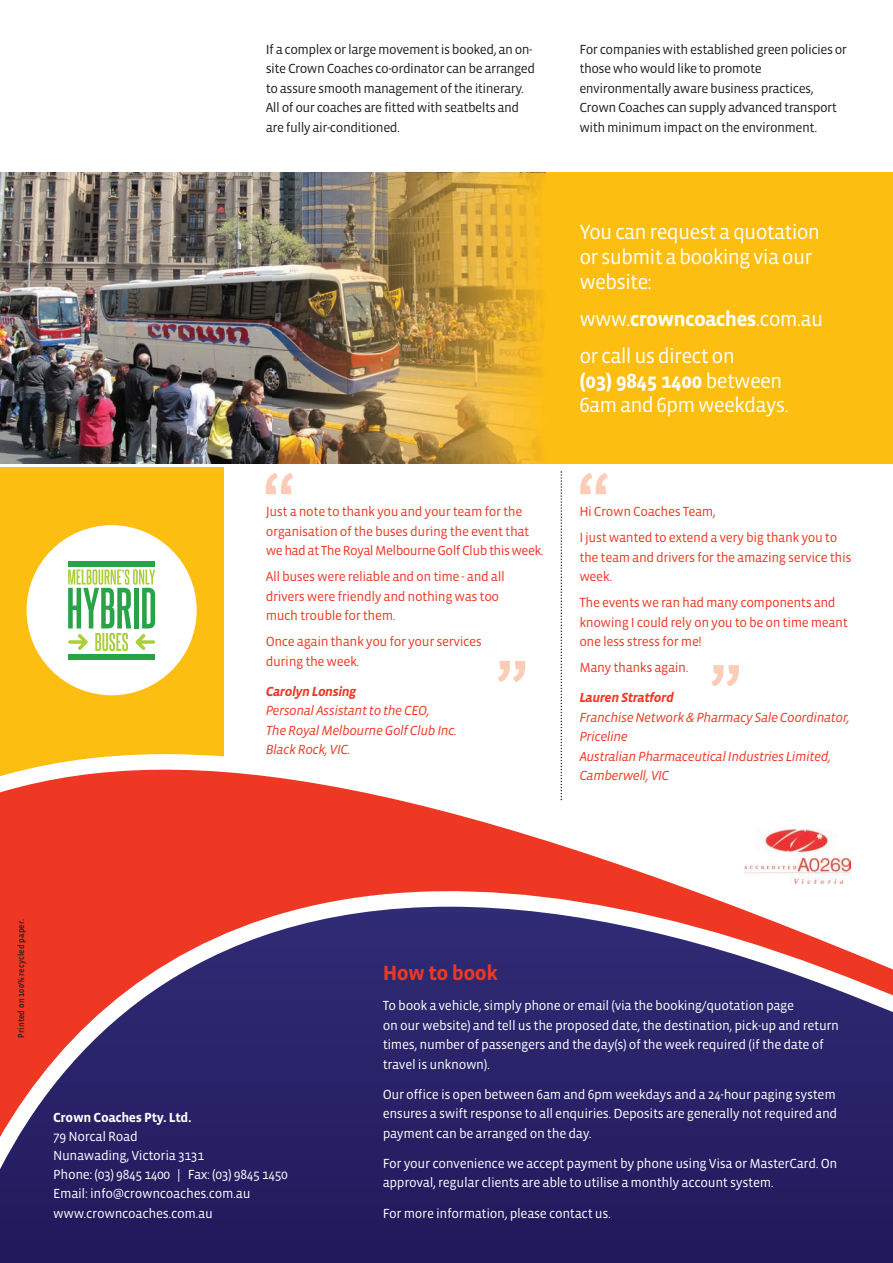
<style>
.page{position:relative;width:893px;height:1263px;background:#fff}
.page>*{position:absolute;margin:0;border:0;box-sizing:border-box;transform-origin:0 0}
.t1{font:500 75px "Vista Sans OT";color:#fcccb6}
.t2{font:21px/24.8px "Vista Sans OT";letter-spacing:-.04em;color:#fff}
.t3{font:700 21px "Vista Sans OT";letter-spacing:-.025em;color:#ef3824}
.t4{font:13.5px/19.5px "Vista Sans OT";letter-spacing:-.025em;color:#fff}
.t5{font:13.5px/19.5px "Vista Sans OT";letter-spacing:-.03em;color:#ef3824}
.t6{font:13.5px/19.5px "Vista Sans OT";letter-spacing:-.04em;color:#231f20}
.t7{font:italic 13.5px/19.5px "Vista Sans OT";letter-spacing:-.035em;color:#ef3824}
.t8{font:italic 700 13.5px "Vista Sans OT";letter-spacing:-.035em;color:#ef3824}
.t9{font:700 13.5px "Vista Sans OT";letter-spacing:-.025em;color:#fff}
.t10{font:500 9px "Vista Sans OT";letter-spacing:.01em;color:#231f20;scale:.9 1}
.s1{font-weight:700}
</style>
<div class="page">
<div style="left:0;top:468px;width:223px;height:340px;background:#fdbe12"></div>
<img style="left:0;top:172px;width:272px;height:291px">
<div style="left:0;top:893px;width:892px;height:370px;background:#221b5e"></div>
<svg style="left:0;top:738px;width:892px;height:431px"></svg>
<img style="left:744px;top:829px;width:106px;height:54px">
<img style="left:272px;top:172px;width:274px;height:291px">
<div style="left:546px;top:172px;width:346px;height:291px;background:#fdbe12"></div>
<svg style="left:561px;top:471px;width:1px;height:329px"></svg>
<div style="left:27px;top:525px;width:170px;height:170px;background:#fff;border-radius:50%"></div>
<svg style="left:68px;top:569px;width:87px;height:82px"></svg>
<div style="left:68px;top:561px;width:87px;height:6px;background:#29a347"></div>
<div style="left:68px;top:654px;width:87px;height:5px;background:#29a347"></div>
<p class="t6" style="left:266px;top:40px;width:271px">If a complex or large movement is booked, an on&shy;site Crown Coaches co-ordinator can be arranged to assure smooth management of the itinerary.<br>All of our coaches are fitted with seatbelts and are fully air-conditioned.</p>
<p class="t6" style="left:579px;top:40px;width:269px">For companies with established green policies or those who would like to promote environmentally aware business practices, Crown Coaches can supply advanced transport with minimum impact on the environment.</p>
<h2 class="t2" style="left:579px;top:220px;width:242px">You can request a quotation or submit a booking via our website:</h2>
<h2 class="t2" style="left:579px;top:300px;width:245px;line-height:37.2px">www.<span class="s1">crowncoaches</span>.com.au or call us direct on</h2>
<h2 class="t2" style="left:579px;top:368px;width:211px"><span class="s1">(03) 9845 1400</span> between<br>6am and 6pm weekdays.</h2>
<h1 class="t1" style="left:263px;top:463px;width:35px">“</h1>
<h1 class="t1" style="left:578px;top:463px;width:35px">“</h1>
<p class="t5" style="left:266px;top:502px;width:279px">Just a note to thank you and your team for the organisation of the buses during the event that we had at The Royal Melbourne Golf Club this week.</p>
<p class="t5" style="left:266px;top:567px;width:241px">All buses were reliable and on time - and all drivers were friendly and nothing was too much trouble for them.</p>
<p class="t5" style="left:266px;top:632px;width:218px">Once again thank you for your services during the week.</p>
<p class="t8" style="left:266px;top:684px;width:92px">Carolyn Lonsing</p>
<p class="t7" style="left:266px;top:701px;width:193px">Personal Assistant to the CEO,<br>The Royal Melbourne Golf Club Inc.<br>Black Rock, VIC.</p>
<h1 class="t1" style="left:495px;top:651px;width:35px">”</h1>
<p class="t5" style="left:579px;top:499px;width:259px;line-height:26px">Hi Crown Coaches Team,<br>I just wanted to extend a very big thank you to</p>
<p class="t5" style="left:579px;top:548px;width:274px">the team and drivers for the amazing service this week.</p>
<p class="t5" style="left:579px;top:593px;width:270px">The events we ran had many components and knowing I could rely on you to be on time meant one less stress for me!</p>
<p class="t5" style="left:579px;top:658px;width:111px">Many thanks again.</p>
<p class="t8" style="left:579px;top:691px;width:96px">Lauren Stratford</p>
<p class="t7" style="left:579px;top:708px;width:272px">Franchise Network &amp; Pharmacy Sale Coordinator,<br>Priceline<br>Australian Pharmaceutical Industries Limited,<br>Camberwell, VIC</p>
<h1 class="t1" style="left:708px;top:655px;width:35px">”</h1>
<p class="t10" style="left:16px;top:1037px;width:133px;rotate:-90deg">Printed on 100% recycled paper.</p>
<p class="t9" style="left:53px;top:1110px;width:140px">Crown Coaches Pty. Ltd.</p>
<p class="t4" style="left:53px;top:1127px;width:236px">79 Norcal Road<br>Nunawading, Victoria 3131<br>Phone: (03) 9845 1400 | Fax: (03) 9845 1450<br>Email: info@crowncoaches.com.au www.crowncoaches.com.au</p>
<h2 class="t3" style="left:383px;top:962px;width:116px">How to book</h2>
<p class="t4" style="left:383px;top:996px;width:458px">To book a vehicle, simply phone or email (via the booking/quotation page<br>on our website) and tell us the proposed date, the destination, pick-up and return times, number of passengers and the day(s) of the week required (if the date of travel is unknown).</p>
<p class="t4" style="left:383px;top:1085px;width:456px;text-align:justify">Our office is open between 6am and 6pm weekdays and a 24-hour paging system ensures a swift response to all enquiries. Deposits are generally not required and payment can be arranged on the day.</p>
<p class="t4" style="left:383px;top:1154px;width:456px">For your convenience we accept payment by phone using Visa or MasterCard. On approval, regular clients are able to utilise a monthly account system.</p>
<p class="t4" style="left:383px;top:1203px;width:230px">For more information, please contact us.</p>
</div>
